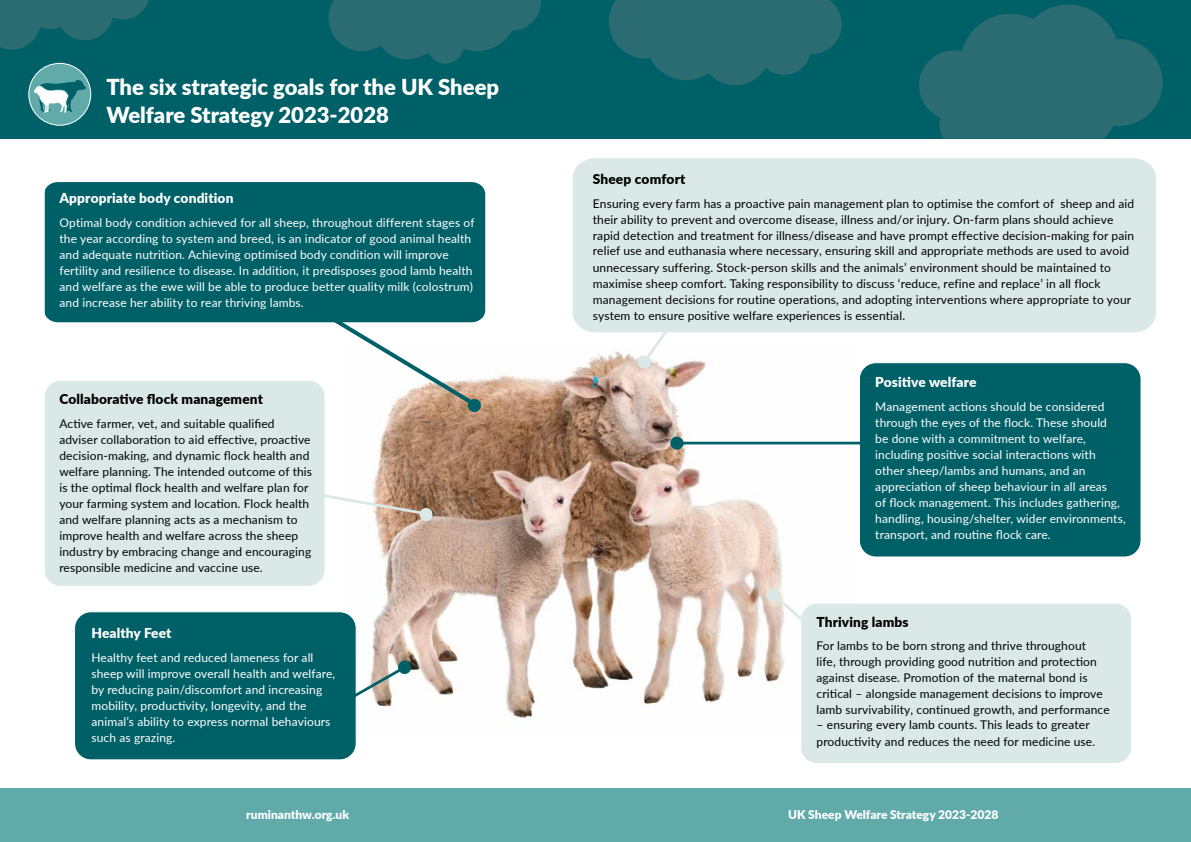
<style>
.page{position:relative;width:1191px;height:842px;background:#fff}
.page>*{position:absolute;margin:0;border:0;box-sizing:border-box;transform-origin:0 0}
.t1{font:900 22px/28.2px "Lato";color:#fff}
.t2{font:900 13.7px "Lato";letter-spacing:.01em;color:#000}
.t3{font:900 13.7px "Lato";letter-spacing:.01em;color:#fff}
.t4{font:12px/16px "Lato";letter-spacing:.01em;color:#000}
.t5{font:12px/16px "Lato";letter-spacing:.01em;color:#fff}
.t6{font:900 12px "Lato";color:#fff}
</style>
<div class="page">
<div style="left:0;top:788px;width:595px;height:54px;background:#60aaaa"></div>
<div style="left:595px;top:788px;width:596px;height:54px;background:#60aaaa"></div>
<img style="left:346px;top:351px;width:508px;height:386px">
<div style="left:800px;top:603px;width:331px;height:160px;background:#dbe8e8;border-radius:16px"></div>
<div style="left:800px;top:603px;width:332px;height:161px;border:1px solid #fff;border-radius:16px"></div>
<div style="left:44px;top:380px;width:281px;height:206px;background:#dbe8e8;border-radius:16px"></div>
<div style="left:44px;top:380px;width:281px;height:207px;border:1px solid #fff;border-radius:16px"></div>
<div style="left:75px;top:612px;width:281px;height:148px;background:#006067;border-radius:16px"></div>
<div style="left:74px;top:611px;width:282px;height:149px;border:1px solid #fff;border-radius:16px"></div>
<div style="left:859px;top:363px;width:282px;height:194px;background:#006067;border-radius:16px"></div>
<div style="left:859px;top:362px;width:282px;height:195px;border:1px solid #fff;border-radius:16px"></div>
<div style="left:46px;top:182px;width:439px;height:140px;background:#006067"></div>
<div style="left:44px;top:158px;width:523px;height:195px;border:1px solid #fff;border-radius:16px"></div>
<svg style="left:323px;top:491px;width:103px;height:25px"></svg>
<svg style="left:770px;top:592px;width:49px;height:43px"></svg>
<svg style="left:324px;top:311px;width:159px;height:101px"></svg>
<svg style="left:354px;top:663px;width:56px;height:49px"></svg>
<div style="left:398px;top:661px;width:13px;height:13px;background:#006067;border-radius:50%"></div>
<div style="left:468px;top:399px;width:13px;height:13px;background:#006067;border-radius:50%"></div>
<svg style="left:669px;top:436px;width:15px;height:14px"></svg>
<div style="left:419px;top:508px;width:13px;height:13px;background:#dbe8e8;border-radius:50%"></div>
<div style="left:767px;top:589px;width:13px;height:13px;background:#dbe8e8;border-radius:50%"></div>
<svg style="left:637px;top:355px;width:13px;height:13px"></svg>
<div style="left:0;top:0;width:595px;height:139px;background:#006067"></div>
<div style="left:29px;top:63px;width:62px;height:62px;background:#60aaaa;border-radius:50%"></div>
<div style="left:595px;top:0;width:596px;height:139px;background:#006067"></div>
<hr style="left:677px;top:442px;width:190px;height:2px;background:#006067">
<div style="left:573px;top:158px;width:583px;height:174px;background:#dbe8e8"></div>
<svg style="left:639px;top:313px;width:41px;height:55px"></svg>
<svg style="left:919px;top:5px;width:243px;height:134px"></svg>
<svg style="left:609px;top:0;width:232px;height:85px"></svg>
<svg style="left:0;top:0;width:541px;height:113px"></svg>
<h1 class="t1" style="left:106px;top:71px;width:394px">The six strategic goals for the UK Sheep<br>Welfare Strategy 2023-2028</h1>
<p class="t3" style="left:59px;top:188px;width:175px">Appropriate body condition</p>
<p class="t5" style="left:59px;top:214px;width:417px">Optimal body condition achieved for all sheep, throughout different stages of the year according to system and breed, is an indicator of good animal health and adequate nutrition. Achieving optimised body condition will improve fertility and resilience to disease. In addition, it predisposes good lamb health and welfare as the ewe will be able to produce better quality milk (colostrum) and increase her ability to rear thriving lambs.</p>
<p class="t2" style="left:59px;top:388px;width:205px">Collaborative flock management</p>
<p class="t4" style="left:59px;top:415px;width:254px">Active farmer, vet, and suitable qualified adviser collaboration to aid effective, proactive decision-making, and dynamic flock health and welfare planning. The intended outcome of this is the optimal flock health and welfare plan for your farming system and location. Flock health and welfare planning acts as a mechanism to improve health and welfare across the sheep industry by embracing change and encouraging responsible medicine and vaccine use.</p>
<p class="t3" style="left:91px;top:623px;width:81px">Healthy Feet</p>
<p class="t5" style="left:91px;top:649px;width:245px">Healthy feet and reduced lameness for all sheep will improve overall health and welfare, by reducing pain/discomfort and increasing mobility, productivity, longevity, and the animal’s ability to express normal behaviours such as grazing.</p>
<p class="t2" style="left:593px;top:169px;width:94px">Sheep comfort</p>
<p class="t4" style="left:593px;top:195px;width:543px;line-height:15.7px">Ensuring every farm has a proactive pain management plan to optimise the comfort of sheep and aid their ability to prevent and overcome disease, illness and/or injury. On-farm plans should achieve rapid detection and treatment for illness/disease and have prompt effective decision-making for pain relief use and euthanasia where necessary, ensuring skill and appropriate methods are used to avoid</p>
<p class="t4" style="left:593px;top:259px;width:540px">unnecessary suffering. Stock-person skills and the animals’ environment should be maintained to maximise sheep comfort. Taking responsibility to discuss ‘reduce, refine and replace’ in all flock management decisions for routine operations, and adopting interventions where appropriate to your system to ensure positive welfare experiences is essential.</p>
<p class="t3" style="left:875px;top:372px;width:103px">Positive welfare</p>
<p class="t5" style="left:875px;top:398px;width:252px">Management actions should be considered through the eyes of the flock. These should<br>be done with a commitment to welfare, including positive social interactions with other sheep/lambs and humans, and an appreciation of sheep behaviour in all areas<br>of flock management. This includes gathering, handling, housing/shelter, wider environments, transport, and routine flock care.</p>
<p class="t2" style="left:816px;top:611px;width:94px">Thriving lambs</p>
<p class="t4" style="left:816px;top:637px;width:295px">For lambs to be born strong and thrive throughout<br>life, through providing good nutrition and protection against disease. Promotion of the maternal bond is critical – alongside management decisions to improve lamb survivability, continued growth, and performance</p>
<p class="t4" style="left:816px;top:716px;width:280px;line-height:16.9px">– ensuring every lamb counts. This leads to greater productivity and reduces the need for medicine use.</p>
<p class="t6" style="left:246px;top:806px;width:104px">ruminanthw.org.uk</p>
<p class="t6" style="left:788px;top:806px;width:212px">UK Sheep Welfare Strategy 2023-2028</p>
</div>
